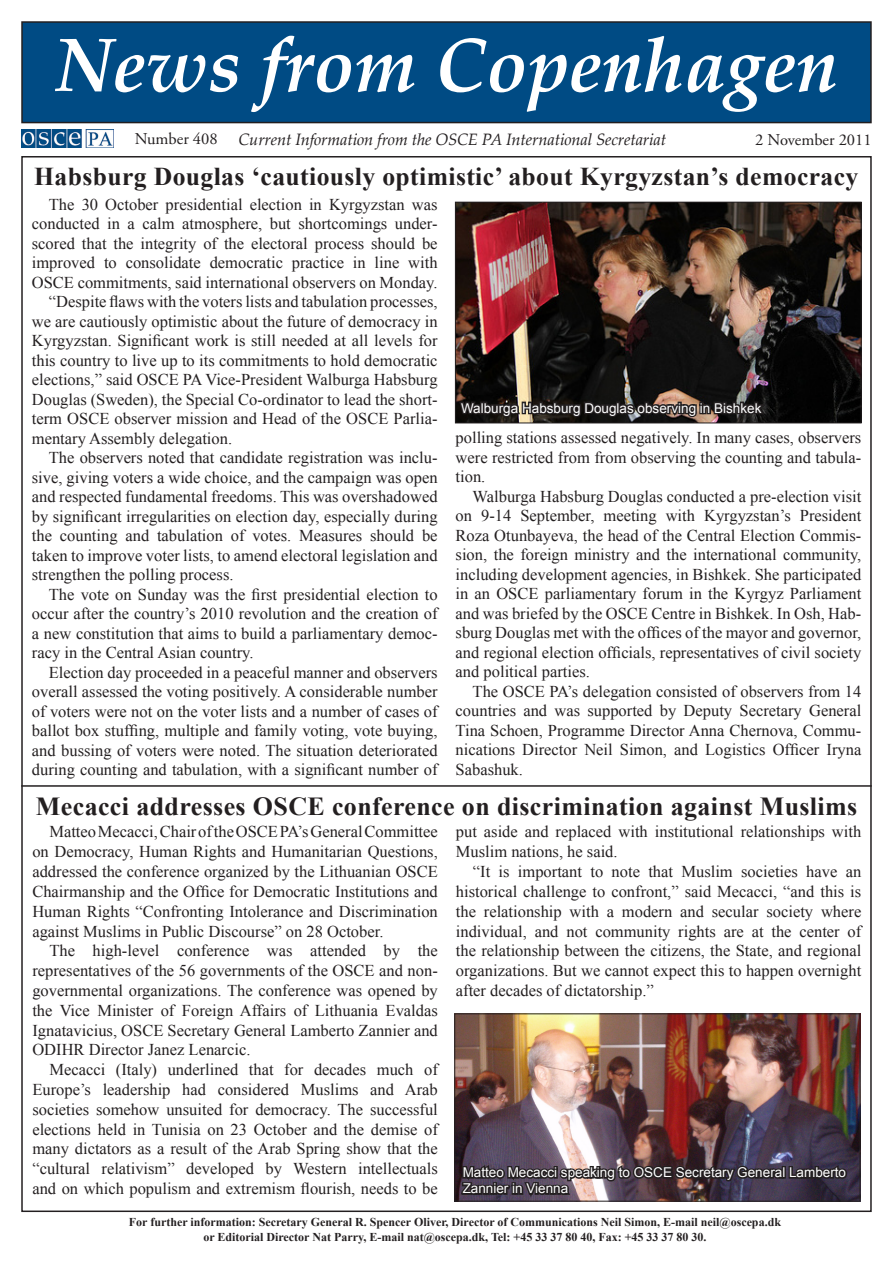
<style>
.page{position:relative;width:893px;height:1263px;background:#fff}
.page>*{position:absolute;margin:0;border:0;box-sizing:border-box;transform-origin:0 0}
.t1{font:italic 700 75.3px "Palatino Linotype";color:#fff}
.t2{font:700 25.95px "Times New Roman";letter-spacing:.015em;color:#231f20}
.t3{font:700 25.65px "Times New Roman";letter-spacing:.015em;color:#231f20}
.Body_text{font:16.5px/19.5px "Times New Roman";color:#231f20;text-align:justify}
.t4{font:italic 16.5px "Palatino Linotype";letter-spacing:-.01em;color:#231f20}
.t5{font:16.5px "Adobe Garamond Pro";color:#231f20}
.Body_text-2{font:13.5px/16.2px "Arial";color:#fff}
.t6{font:700 12px/14.4px "Times New Roman";color:#231f20;text-align:center}
</style>
<div class="page">
<div style="left:22px;top:22px;width:849px;height:101px;background:#004b84"></div>
<div style="left:21px;top:21px;width:851px;height:102px;border:1px solid #231f20"></div>
<img style="left:21px;top:129px;width:92px;height:19px">
<hr style="left:21px;top:785px;width:851px;height:2px;background:#231f20">
<img style="left:457px;top:1016px;width:401px;height:183px">
<div style="left:455px;top:1014px;width:405px;height:187px;border:1px solid #231f20"></div>
<img style="left:457px;top:204px;width:402px;height:217px">
<div style="left:455px;top:202px;width:406px;height:221px;border:1px solid #231f20"></div>
<img style="left:457px;top:378px;width:312px;height:46px">
<img style="left:458px;top:1151px;width:391px;height:51px">
<p class="t1" style="left:55px;top:12px;width:784px">News from Copenhagen</p>
<p class="t5" style="left:135px;top:129px;width:84px">Number 408</p>
<p class="t4" style="left:238px;top:128px;width:429px">Current Information from the OSCE PA International Secretariat</p>
<p class="t5" style="left:755px;top:130px;width:118px">2 November 2011</p>
<p class="t3" style="left:34px;top:159px;width:826px">Habsburg Douglas ‘cautiously optimistic’ about Kyrgyzstan’s democracy</p>
<p class="Body_text" style="left:32px;top:194px;width:407px;text-indent:17px">The 30 October presidential election in Kyrgyzstan was conducted in a calm atmosphere, but shortcomings under&shy;scored that the integrity of the electoral process should be improved to consolidate democratic practice in line with OSCE commitments, said international observers on Monday.</p>
<p class="Body_text" style="left:32px;top:292px;width:407px;text-indent:17px">“Despite flaws with the voters lists and tabulation processes, we are cautiously optimistic about the future of democracy in Kyrgyzstan. Significant work is still needed at all levels for this country to live up to its commitments to hold democratic elections,” said OSCE PA Vice-President Walburga Habsburg Douglas (Sweden), the Special Co-ordinator to lead the short&shy;term OSCE observer mission and Head of the OSCE Parlia&shy;mentary Assembly delegation.</p>
<p class="Body_text" style="left:32px;top:448px;width:407px;text-indent:17px">The observers noted that candidate registration was inclu&shy;sive, giving voters a wide choice, and the campaign was open and respected fundamental freedoms. This was overshadowed by significant irregularities on election day, especially during the counting and tabulation of votes. Measures should be taken to improve voter lists, to amend electoral legislation and strengthen the polling process.</p>
<p class="Body_text" style="left:32px;top:584px;width:407px;text-indent:17px">The vote on Sunday was the first presidential election to occur after the country’s 2010 revolution and the creation of a new constitution that aims to build a parliamentary democ&shy;racy in the Central Asian country.</p>
<p class="Body_text" style="left:32px;top:662px;width:407px;text-indent:17px">Election day proceeded in a peaceful manner and observers overall assessed the voting positively. A considerable number of voters were not on the voter lists and a number of cases of ballot box stuffing, multiple and family voting, vote buying, and bussing of voters were noted. The situation deteriorated during counting and tabulation, with a significant number of</p>
<p class="Body_text-2" style="left:461px;top:400px;width:302px">Walburga Habsburg Douglas observing in Bishkek</p>
<p class="Body_text" style="left:456px;top:427px;width:407px">polling stations assessed negatively. In many cases, observers were restricted from from observing the counting and tabula&shy;tion.</p>
<p class="Body_text" style="left:456px;top:486px;width:407px;text-indent:17px">Walburga Habsburg Douglas conducted a pre-election visit on 9-14 September, meeting with Kyrgyzstan’s President Roza Otunbayeva, the head of the Central Election Commis&shy;sion, the foreign ministry and the international community, including development agencies, in Bishkek. She participated in an OSCE parliamentary forum in the Kyrgyz Parliament and was briefed by the OSCE Centre in Bishkek. In Osh, Hab&shy;sburg Douglas met with the offices of the mayor and governor, and regional election officials, representatives of civil society and political parties.</p>
<p class="Body_text" style="left:456px;top:681px;width:407px;text-indent:17px">The OSCE PA’s delegation consisted of observers from 14 countries and was supported by Deputy Secretary General Tina Schoen, Programme Director Anna Chernova, Commu&shy;nications Director Neil Simon, and Logistics Officer Iryna Sabashuk.</p>
<p class="t2" style="left:36px;top:788px;width:823px">Mecacci addresses OSCE conference on discrimination against Muslims</p>
<p class="Body_text" style="left:32px;top:822px;width:407px;text-indent:17px">Matteo Mecacci, Chair of the OSCE PA’s General Committee on Democracy, Human Rights and Humanitarian Questions, addressed the conference organized by the Lithuanian OSCE Chairmanship and the Office for Democratic Institutions and Human Rights “Confronting Intolerance and Discrimination against Muslims in Public Discourse” on 28 October.</p>
<p class="Body_text" style="left:32px;top:941px;width:407px;text-indent:17px">The high-level conference was attended by the representatives of the 56 governments of the OSCE and non&shy;governmental organizations. The conference was opened by the Vice Minister of Foreign Affairs of Lithuania Evaldas Ignatavicius, OSCE Secretary General Lamberto Zannier and ODIHR Director Janez Lenarcic.</p>
<p class="Body_text" style="left:32px;top:1059px;width:407px;text-indent:17px">Mecacci (Italy) underlined that for decades much of Europe’s leadership had considered Muslims and Arab societies somehow unsuited for democracy. The successful elections held in Tunisia on 23 October and the demise of many dictators as a result of the Arab Spring show that the “cultural relativism” developed by Western intellectuals and on which populism and extremism flourish, needs to be</p>
<p class="Body_text" style="left:456px;top:822px;width:407px">put aside and replaced with institutional relationships with<br>Muslim nations, he said.</p>
<p class="Body_text" style="left:456px;top:861px;width:407px;text-indent:17px">“It is important to note that Muslim societies have an historical challenge to confront,” said Mecacci, “and this is the relationship with a modern and secular society where individual, and not community rights are at the center of the relationship between the citizens, the State, and regional organizations. But we cannot expect this to happen overnight after decades of dictatorship.”</p>
<p class="Body_text-2" style="left:463px;top:1164px;width:385px">Matteo Mecacci speaking to OSCE Secretary General Lamberto<br>Zannier in Vienna</p>
<p class="t6" style="left:129px;top:1215px;width:653px">For further information: Secretary General R. Spencer Oliver, Director of Communications Neil Simon, E-mail neil@oscepa.dk or Editorial Director Nat Parry, E-mail nat@oscepa.dk, Tel: +45 33 37 80 40, Fax: +45 33 37 80 30.</p>
</div>
